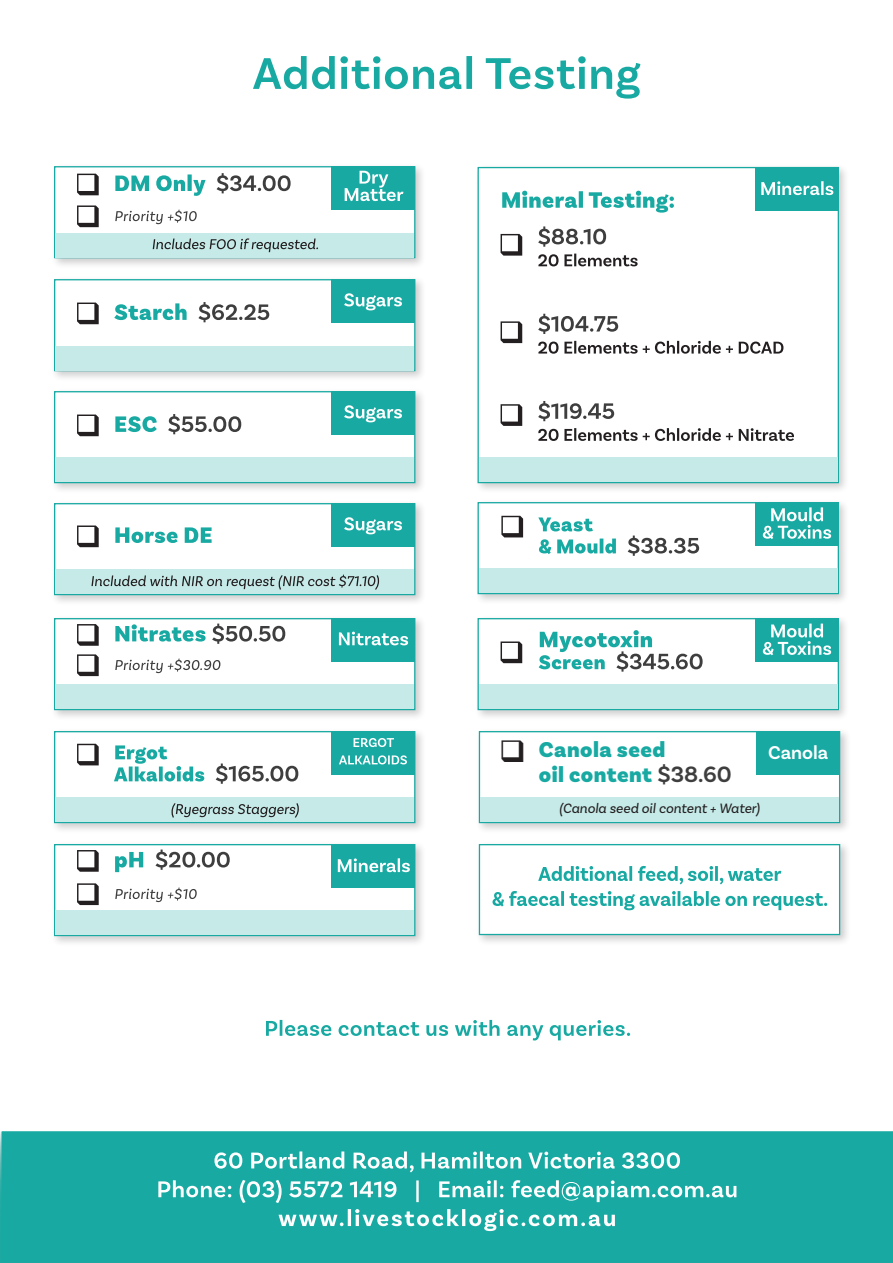
<style>
.page{position:relative;width:893px;height:1263px;background:#fff}
.page>*{position:absolute;margin:0;border:0;box-sizing:border-box;transform-origin:0 0}
.t1{font:900 22.5px "Basic Sans";letter-spacing:.02em;color:#17a9a2}
.t2{font:600 19.5px "Basic Sans";color:#fff}
.t3{font:italic 15px "Basic Sans";color:#231f20}
.t4{font:italic 14.25px "Basic Sans";color:#231f20}
.s1{font-weight:600;font-size:23.4px;color:#3e3e3f}
</style>
<div class="page">
<div style="left:0;top:1131px;width:893px;height:132px;background:#17a9a2"></div>
<svg style="left:279px;top:1209px;width:336px;height:22px"></svg>
<svg style="left:158px;top:1180px;width:578px;height:23px"></svg>
<svg style="left:214px;top:1151px;width:466px;height:21px"></svg>
<div style="left:51px;top:163px;width:375px;height:106px;background:#231f20;opacity:.22"></div>
<div style="left:54px;top:166px;width:361px;height:92px;background:#fff;border:1px solid #17a9a2"></div>
<svg style="left:217px;top:173px;width:74px;height:20px"></svg>
<svg style="left:115px;top:174px;width:91px;height:22px"></svg>
<svg style="left:115px;top:210px;width:82px;height:14px"></svg>
<svg style="left:77px;top:174px;width:22px;height:21px"></svg>
<svg style="left:77px;top:205px;width:22px;height:22px"></svg>
<div style="left:55px;top:233px;width:359px;height:24px;background:#c5eae8"></div>
<svg style="left:153px;top:238px;width:165px;height:14px"></svg>
<div style="left:331px;top:166px;width:84px;height:43px;background:#17a9a2"></div>
<svg style="left:345px;top:171px;width:58px;height:30px"></svg>
<div style="left:51px;top:276px;width:375px;height:106px;background:#231f20;opacity:.22"></div>
<div style="left:54px;top:279px;width:361px;height:92px;background:#fff;border:1px solid #17a9a2"></div>
<svg style="left:198px;top:302px;width:71px;height:20px"></svg>
<svg style="left:114px;top:303px;width:73px;height:17px"></svg>
<svg style="left:77px;top:303px;width:22px;height:21px"></svg>
<div style="left:55px;top:346px;width:359px;height:24px;background:#c5eae8"></div>
<div style="left:331px;top:279px;width:84px;height:43px;background:#17a9a2"></div>
<svg style="left:344px;top:293px;width:58px;height:17px"></svg>
<div style="left:51px;top:388px;width:375px;height:106px;background:#231f20;opacity:.22"></div>
<div style="left:54px;top:391px;width:361px;height:92px;background:#fff;border:1px solid #17a9a2"></div>
<div style="left:51px;top:500px;width:375px;height:106px;background:#231f20;opacity:.22"></div>
<div style="left:54px;top:503px;width:361px;height:92px;background:#fff;border:1px solid #17a9a2"></div>
<svg style="left:168px;top:414px;width:73px;height:20px"></svg>
<svg style="left:115px;top:416px;width:42px;height:16px"></svg>
<svg style="left:115px;top:527px;width:97px;height:16px"></svg>
<svg style="left:77px;top:414px;width:22px;height:22px"></svg>
<svg style="left:77px;top:525px;width:22px;height:22px"></svg>
<div style="left:55px;top:458px;width:359px;height:24px;background:#c5eae8"></div>
<div style="left:55px;top:570px;width:359px;height:24px;background:#c5eae8"></div>
<div style="left:331px;top:391px;width:84px;height:43px;background:#17a9a2"></div>
<div style="left:331px;top:503px;width:84px;height:43px;background:#17a9a2"></div>
<svg style="left:344px;top:405px;width:58px;height:17px"></svg>
<svg style="left:344px;top:517px;width:58px;height:17px"></svg>
<div style="left:51px;top:615px;width:375px;height:106px;background:#231f20;opacity:.22"></div>
<div style="left:54px;top:618px;width:361px;height:92px;background:#fff;border:1px solid #17a9a2"></div>
<svg style="left:212px;top:624px;width:73px;height:20px"></svg>
<svg style="left:115px;top:624px;width:91px;height:17px"></svg>
<svg style="left:115px;top:659px;width:105px;height:14px"></svg>
<svg style="left:77px;top:624px;width:22px;height:22px"></svg>
<svg style="left:77px;top:654px;width:22px;height:22px"></svg>
<div style="left:55px;top:685px;width:359px;height:24px;background:#c5eae8"></div>
<svg style="left:91px;top:575px;width:288px;height:15px"></svg>
<div style="left:51px;top:728px;width:375px;height:106px;background:#231f20;opacity:.22"></div>
<div style="left:54px;top:731px;width:361px;height:92px;background:#fff;border:1px solid #17a9a2"></div>
<div style="left:55px;top:798px;width:359px;height:24px;background:#c5eae8"></div>
<svg style="left:171px;top:803px;width:128px;height:15px"></svg>
<div style="left:331px;top:731px;width:84px;height:43px;background:#17a9a2"></div>
<svg style="left:339px;top:755px;width:68px;height:9px"></svg>
<svg style="left:354px;top:738px;width:40px;height:9px"></svg>
<div style="left:51px;top:841px;width:375px;height:106px;background:#231f20;opacity:.22"></div>
<div style="left:54px;top:844px;width:361px;height:92px;background:#fff;border:1px solid #17a9a2"></div>
<svg style="left:156px;top:849px;width:74px;height:21px"></svg>
<svg style="left:115px;top:852px;width:28px;height:20px"></svg>
<svg style="left:115px;top:887px;width:82px;height:15px"></svg>
<svg style="left:77px;top:850px;width:22px;height:22px"></svg>
<svg style="left:77px;top:883px;width:22px;height:22px"></svg>
<div style="left:55px;top:911px;width:359px;height:24px;background:#c5eae8"></div>
<div style="left:331px;top:844px;width:84px;height:43px;background:#17a9a2"></div>
<svg style="left:338px;top:858px;width:72px;height:14px"></svg>
<div style="left:331px;top:618px;width:84px;height:43px;background:#17a9a2"></div>
<svg style="left:339px;top:632px;width:69px;height:13px"></svg>
<svg style="left:216px;top:763px;width:82px;height:21px"></svg>
<svg style="left:114px;top:745px;width:90px;height:36px"></svg>
<svg style="left:77px;top:744px;width:22px;height:21px"></svg>
<div style="left:474px;top:164px;width:375px;height:330px;background:#231f20;opacity:.22"></div>
<div style="left:477px;top:167px;width:362px;height:316px;background:#fff;border:1px solid #17a9a2"></div>
<svg style="left:538px;top:428px;width:256px;height:13px"></svg>
<svg style="left:538px;top:401px;width:76px;height:20px"></svg>
<svg style="left:538px;top:341px;width:245px;height:13px"></svg>
<svg style="left:538px;top:314px;width:80px;height:20px"></svg>
<svg style="left:538px;top:254px;width:100px;height:12px"></svg>
<svg style="left:538px;top:226px;width:68px;height:21px"></svg>
<svg style="left:501px;top:234px;width:21px;height:22px"></svg>
<svg style="left:501px;top:321px;width:21px;height:22px"></svg>
<svg style="left:501px;top:404px;width:21px;height:22px"></svg>
<div style="left:755px;top:167px;width:83px;height:43px;background:#17a9a2"></div>
<svg style="left:761px;top:181px;width:72px;height:14px"></svg>
<div style="left:474px;top:499px;width:375px;height:106px;background:#231f20;opacity:.22"></div>
<div style="left:477px;top:502px;width:362px;height:92px;background:#fff;border:1px solid #17a9a2"></div>
<div style="left:479px;top:569px;width:359px;height:24px;background:#c5eae8"></div>
<div style="left:479px;top:458px;width:359px;height:24px;background:#c5eae8"></div>
<div style="left:755px;top:502px;width:83px;height:43px;background:#17a9a2"></div>
<svg style="left:763px;top:507px;width:68px;height:32px"></svg>
<div style="left:474px;top:615px;width:375px;height:106px;background:#231f20;opacity:.22"></div>
<div style="left:477px;top:618px;width:362px;height:92px;background:#fff;border:1px solid #17a9a2"></div>
<svg style="left:501px;top:641px;width:21px;height:22px"></svg>
<div style="left:479px;top:685px;width:359px;height:24px;background:#c5eae8"></div>
<div style="left:755px;top:618px;width:83px;height:43px;background:#17a9a2"></div>
<div style="left:475px;top:728px;width:376px;height:106px;background:#231f20;opacity:.22"></div>
<div style="left:479px;top:731px;width:361px;height:92px;background:#fff;border:1px solid #17a9a2"></div>
<div style="left:480px;top:798px;width:359px;height:24px;background:#c5eae8"></div>
<div style="left:756px;top:731px;width:84px;height:43px;background:#17a9a2"></div>
<div style="left:475px;top:841px;width:376px;height:105px;background:#231f20;opacity:.22"></div>
<div style="left:479px;top:844px;width:361px;height:91px;background:#fff;border:1px solid #17a9a2"></div>
<svg style="left:492px;top:891px;width:335px;height:19px"></svg>
<svg style="left:538px;top:866px;width:243px;height:18px"></svg>
<svg style="left:266px;top:1020px;width:364px;height:20px"></svg>
<svg style="left:628px;top:535px;width:71px;height:21px"></svg>
<svg style="left:539px;top:538px;width:77px;height:16px"></svg>
<svg style="left:538px;top:517px;width:55px;height:14px"></svg>
<svg style="left:539px;top:630px;width:164px;height:42px"></svg>
<svg style="left:501px;top:516px;width:22px;height:21px"></svg>
<svg style="left:763px;top:624px;width:68px;height:31px"></svg>
<svg style="left:502px;top:191px;width:172px;height:22px"></svg>
<svg style="left:253px;top:56px;width:387px;height:43px"></svg>
<p class="t1" style="left:539px;top:735px;width:128px">Canola seed</p>
<p class="t1" style="left:539px;top:760px;width:195px">oil content <span class="s1">$38.60</span></p>
<p class="t4" style="left:559px;top:800px;width:202px">(Canola seed oil content + Water)</p>
<p class="t3" style="left:599px;top:800px;width:122px">Ryegrass Staggers</p>
<p class="t2" style="left:768px;top:741px;width:62px">Canola</p>
</div>
